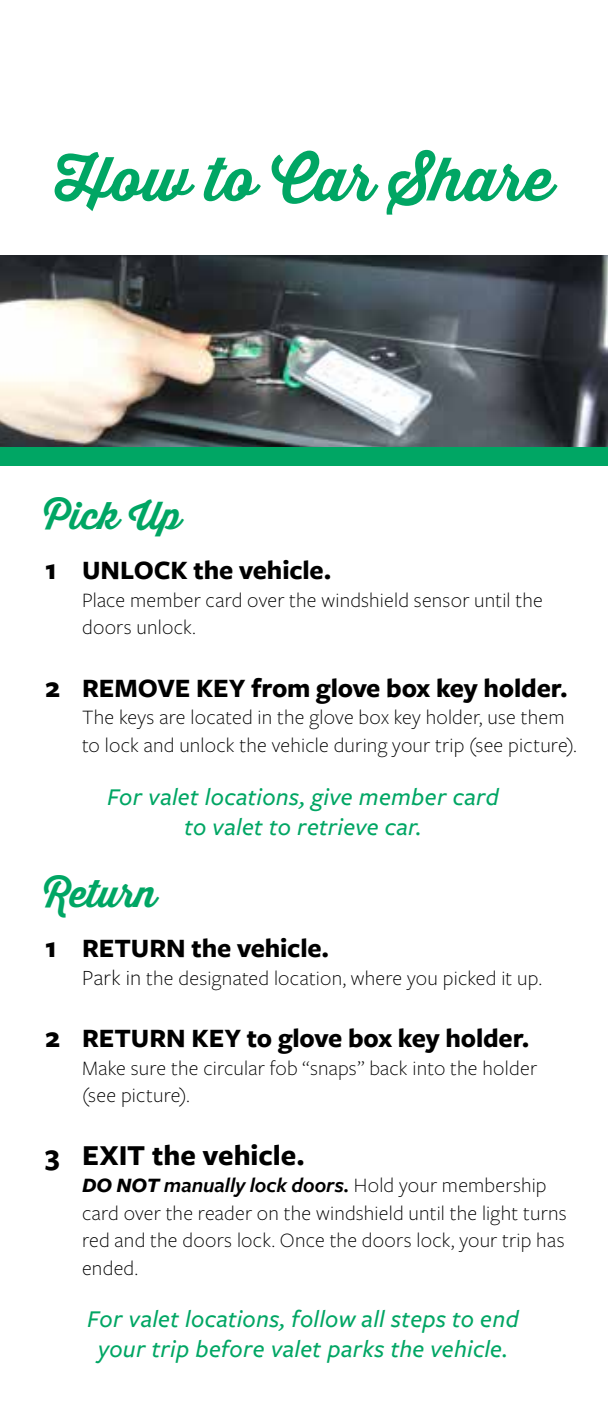
<style>
.page{position:relative;width:608px;height:1418px;background:#fff}
.page>*{position:absolute;margin:0;border:0;box-sizing:border-box;transform-origin:0 0}
.t1{font:700 59.75px "Thirsty Script";color:#00a664}
.t2{font:700 37.5px "Thirsty Script";color:#00a664}
.t3{font:700 30px "Freight Sans Pro";color:#000}
.t4{font:700 27.5px "Freight Sans Pro";letter-spacing:-.005em;color:#000}
.t5{font:italic 500 25px/30px "Freight Sans Pro";letter-spacing:.01em;color:#00a664;text-align:center}
.t6{font:300 21.25px/27.5px "Freight Sans Pro";letter-spacing:.01em;color:#000}
.s1{font-size:30px}
.s2{font-size:22.5px}
.s3{font-weight:700;font-style:italic}
.s4{font-weight:600;font-style:italic}
</style>
<div class="page">
<img style="left:0;top:255px;width:608px;height:192px">
<div style="left:0;top:447px;width:608px;height:18px;background:#00a664"></div>
<h1 class="t1" style="left:55px;top:134px;width:500px">How to Car Share</h1>
<h2 class="t2" style="left:44px;top:488px;width:139px">Pick Up</h2>
<p class="t4" style="left:45px;top:551px;width:288px"><span class="s1">1</span> UNLOCK the vehicle.</p>
<p class="t6" style="left:82px;top:585px;width:462px">Place member card over the windshield sensor until the doors unlock.</p>
<p class="t4" style="left:45px;top:669px;width:524px"><span class="s1">2</span> REMOVE KEY from glove box key holder.</p>
<p class="t6" style="left:82px;top:703px;width:496px">The keys are located in the glove box key holder, use them to lock and unlock the vehicle during your trip (see picture).</p>
<p class="t5" style="left:107px;top:780px;width:393px">For valet locations, give member card to valet to retrieve car.</p>
<h2 class="t2" style="left:44px;top:865px;width:114px">Return</h2>
<p class="t4" style="left:45px;top:929px;width:285px"><span class="s1">1</span> RETURN the vehicle.</p>
<p class="t6" style="left:82px;top:963px;width:461px"><span class="s2">Park in</span> the designated location, where you picked it up.</p>
<p class="t4" style="left:45px;top:1019px;width:486px"><span class="s1">2</span> RETURN KEY to glove box key holder.</p>
<p class="t6" style="left:82px;top:1053px;width:456px">Make sure the circular fob “snaps” back into the holder (see picture).</p>
<h3 class="t3" style="left:45px;top:1134px;width:261px">3 EXIT the vehicle.</h3>
<p class="t6" style="left:82px;top:1170px;width:486px"><span class="s3">DO NOT</span> <span class="s4">manually lock doors.</span> Hold your membership card over the reader on the windshield until the light turns red and the doors lock. Once the doors lock, your trip has ended.</p>
<p class="t5" style="left:87px;top:1303px;width:433px">For valet locations, follow all steps to end your trip before valet parks the vehicle.</p>
</div>
